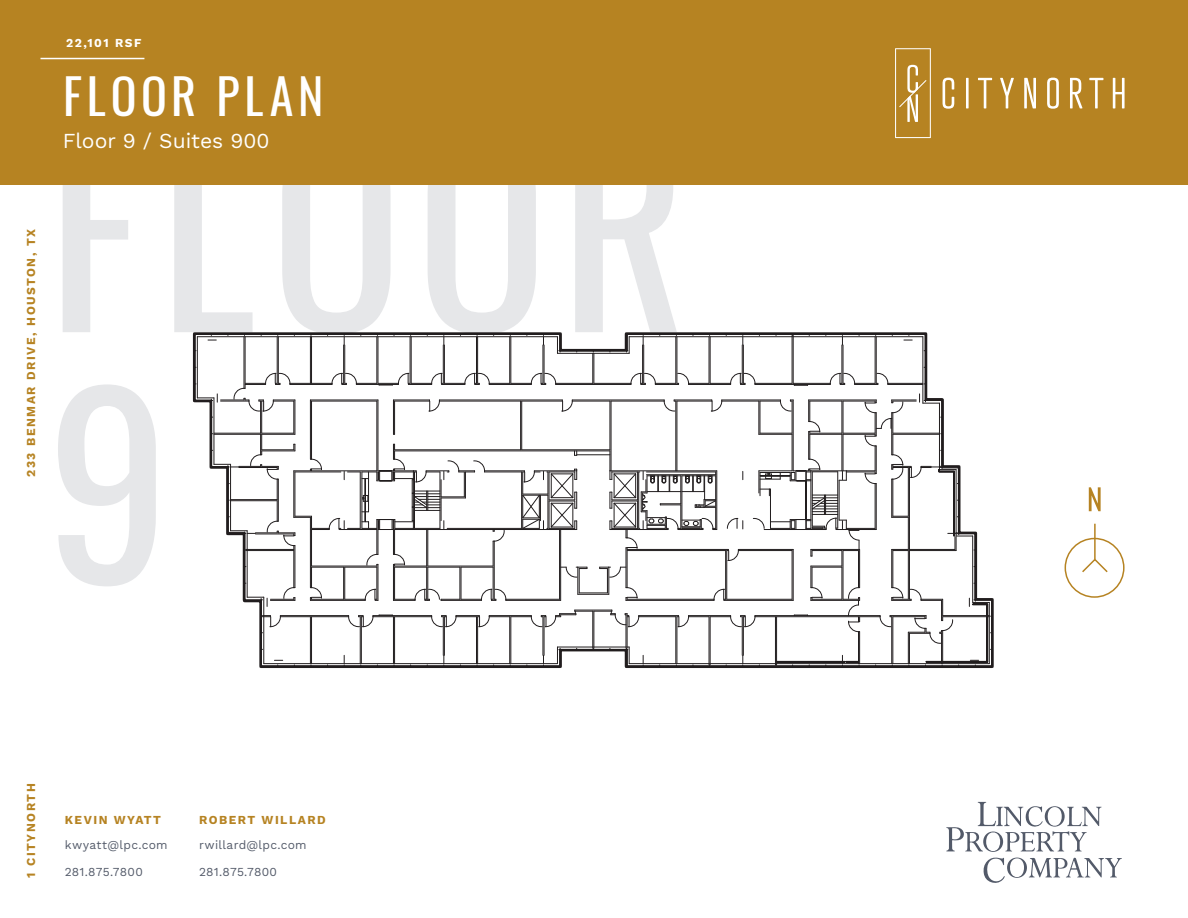
<style>
.page{position:relative;width:1188px;height:918px;background:#fff}
.page>*{position:absolute;margin:0;border:0;box-sizing:border-box;transform-origin:0 0}
.t1{font:244.5px/252px "Oswald";letter-spacing:.06em;color:#e6e7e9}
.t2{font:48px "Oswald";letter-spacing:.1em;color:#fff}
.t3{font:21px "Work Sans";color:#fff}
.t4{font:700 12px "Work Sans";letter-spacing:.125em;color:#b68322}
.t5{font:12px "Work Sans";letter-spacing:.02em;color:#535a69}
.t6{font:700 12px "Work Sans";letter-spacing:.125em;color:#fff}
</style>
<div class="page">
<div style="left:0;top:0;width:1188px;height:185px;background:#b68322"></div>
<hr style="left:40px;top:58px;width:104px;height:1px;background:#fff">
<svg style="left:1064px;top:537px;width:61px;height:61px"></svg>
<svg style="left:1089px;top:487px;width:12px;height:24px"></svg>
<hr style="left:1094px;top:524px;width:2px;height:35px;background:#b68322">
<svg style="left:946px;top:802px;width:176px;height:81px"></svg>
<svg style="left:1024px;top:78px;width:12px;height:30px"></svg>
<svg style="left:1047px;top:78px;width:12px;height:31px"></svg>
<svg style="left:1070px;top:78px;width:13px;height:30px"></svg>
<svg style="left:1089px;top:78px;width:14px;height:30px"></svg>
<svg style="left:1113px;top:78px;width:12px;height:30px"></svg>
<svg style="left:943px;top:78px;width:11px;height:31px"></svg>
<hr style="left:966px;top:78px;width:3px;height:30px;background:#fff">
<svg style="left:978px;top:78px;width:14px;height:30px"></svg>
<svg style="left:1000px;top:78px;width:14px;height:30px"></svg>
<svg style="left:895px;top:48px;width:36px;height:90px"></svg>
<svg style="left:192px;top:332px;width:802px;height:336px"></svg>
<p class="t4" style="left:24px;top:477px;width:249px;rotate:-90deg">233 BENMAR DRIVE, HOUSTON, TX</p>
<p class="t6" style="left:66px;top:36px;width:77px">22,101 RSF</p>
<h2 class="t2" style="left:63px;top:53px;width:262px">FLOOR PLAN</h2>
<h3 class="t3" style="left:63px;top:128px;width:208px">Floor 9 / Suites 900</h3>
<h1 class="t1" style="left:47px;top:83px;width:641px">FLOOR<br>9</h1>
<p class="t4" style="left:24px;top:878px;width:95px;rotate:-90deg">1 CITYNORTH</p>
<p class="t4" style="left:65px;top:813px;width:98px">KEVIN WYATT</p>
<p class="t5" style="left:65px;top:838px;width:104px">kwyatt@lpc.com</p>
<p class="t5" style="left:65px;top:865px;width:80px">281.875.7800</p>
<p class="t4" style="left:199px;top:813px;width:128px">ROBERT WILLARD</p>
<p class="t5" style="left:199px;top:838px;width:109px">rwillard@lpc.com</p>
<p class="t5" style="left:199px;top:865px;width:80px">281.875.7800</p>
</div>
